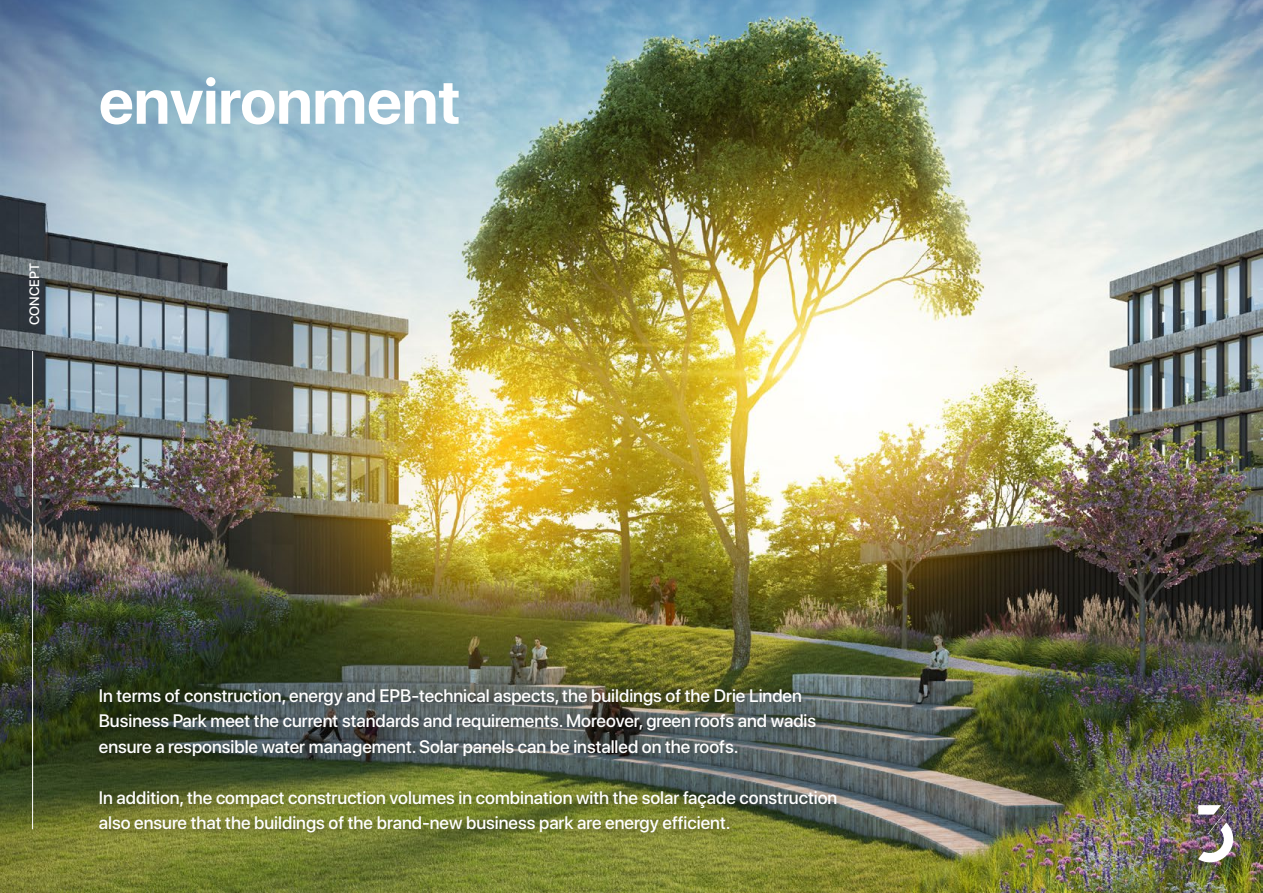
<style>
.page{position:relative;width:1263px;height:893px;background:#fff}
.page>*{position:absolute;margin:0;border:0;box-sizing:border-box;transform-origin:0 0}
.t1{font:700 63px "SF Pro Display";color:#fff}
.t2{font:500 18px/25.5px "SF Pro Display";color:#fff}
.t3{font:500 13.5px "SF Pro Display";letter-spacing:.01em;color:#fff}
</style>
<div class="page">
<img style="left:0;top:0;width:1263px;height:893px">
<hr style="left:32px;top:351px;width:1px;height:478px;background:#fff">
<img style="left:1198px;top:805px;width:35px;height:57px">
<div style="left:94px;top:683px;width:754px;height:161px;background:#000;opacity:.35"></div>
<p class="t3" style="left:27px;top:325px;width:64px;rotate:-90deg">CONCEPT</p>
<h1 class="t1" style="left:99px;top:65px;width:363px">environment</h1>
<p class="t2" style="left:99px;top:683px;width:719px">In terms of construction, energy and EPB-technical aspects, the buildings of the Drie Linden<br>Business Park meet the current standards and requirements. Moreover, green roofs and wadis ensure a responsible water management. Solar panels can be installed on the roofs.</p>
<p class="t2" style="left:99px;top:785px;width:740px">In addition, the compact construction volumes in combination with the solar façade construction also ensure that the buildings of the brand-new business park are energy efficient.</p>
</div>
